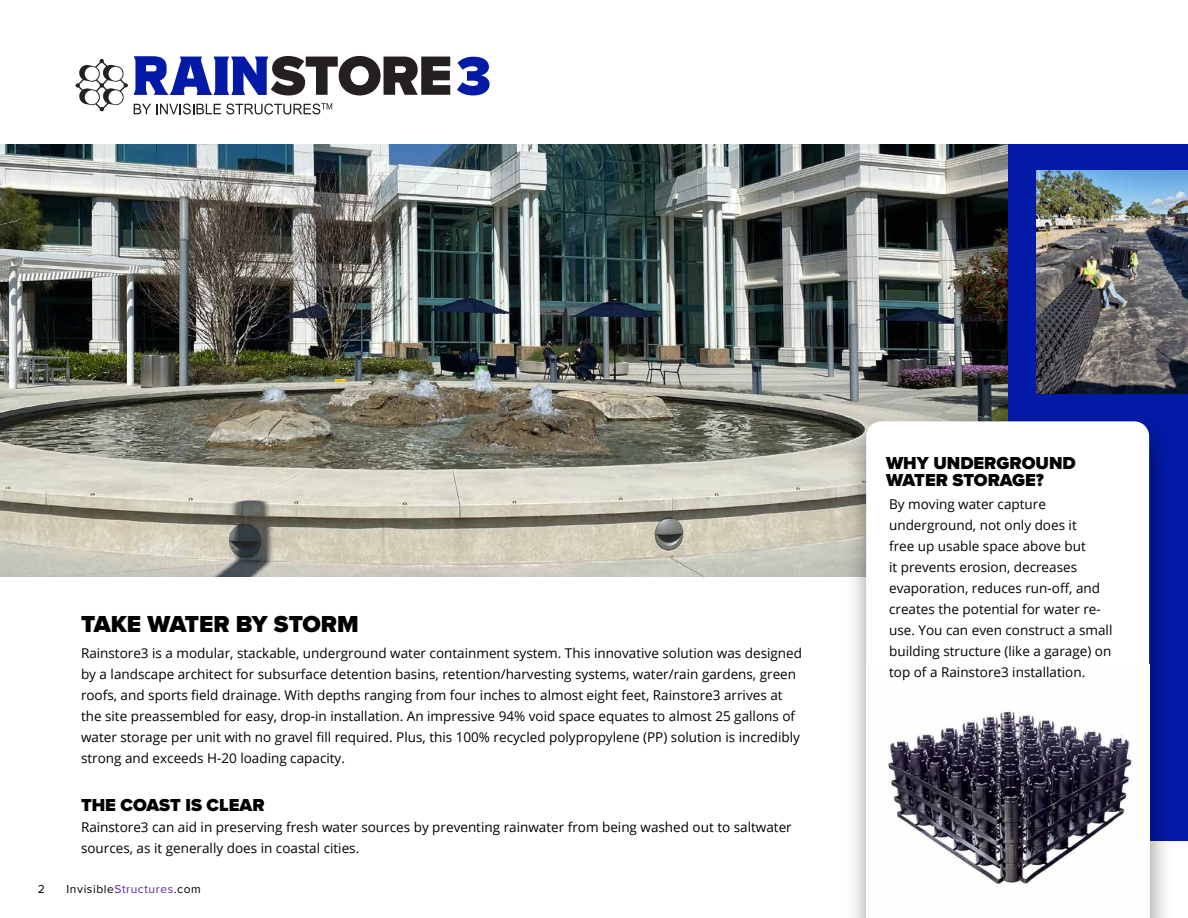
<style>
.page{position:relative;width:1188px;height:918px;background:#fff}
.page>*{position:absolute;margin:0;border:0;box-sizing:border-box;transform-origin:0 0}
.t1{font:900 24px "Proxima Nova";color:#000}
.t2{font:900 18px/16.5px "Proxima Nova";color:#000}
.t3{font:13.5px/21px "Open Sans";color:#000}
.t4{font:12px "Proxima Nova";letter-spacing:.05em;color:#000}
.s1{color:#5c2f92}
</style>
<div class="page">
<img style="left:0;top:144px;width:1009px;height:433px">
<div style="left:1009px;top:144px;width:179px;height:696px;background:#031aa6"></div>
<div style="left:845px;top:414px;width:328px;height:504px;background:#000;opacity:.45"></div>
<svg style="left:866px;top:421px;width:283px;height:244px"></svg>
<img style="left:870px;top:665px;width:279px;height:253px">
<img style="left:1037px;top:170px;width:151px;height:224px">
<svg style="left:457px;top:57px;width:33px;height:38px"></svg>
<svg style="left:134px;top:103px;width:198px;height:12px"></svg>
<svg style="left:75px;top:59px;width:53px;height:52px"></svg>
<svg style="left:134px;top:56px;width:316px;height:39px"></svg>
<h1 class="t1" style="left:81px;top:606px;width:279px">TAKE WATER BY STORM</h1>
<p class="t3" style="left:81px;top:642px;width:723px">Rainstore3 is a modular, stackable, underground water containment system. This innovative solution was designed by a landscape architect for subsurface detention basins, retention/harvesting systems, water/rain gardens, green roofs, and sports field drainage. With depths ranging from four inches to almost eight feet, Rainstore3 arrives at the site preassembled for easy, drop-in installation. An impressive 94% void space equates to almost 25 gallons of water storage per unit with no gravel fill required. Plus, this 100% recycled polypropylene (PP) solution is incredibly strong and exceeds H-20 loading capacity.</p>
<h2 class="t2" style="left:81px;top:797px;width:185px">THE COAST IS CLEAR</h2>
<p class="t3" style="left:81px;top:817px;width:712px">Rainstore3 can aid in preserving fresh water sources by preventing rainwater from being washed out to saltwater sources, as it generally does in coastal cities.</p>
<p class="t4" style="left:38px;top:880px;width:9px">2</p>
<p class="t4" style="left:67px;top:880px;width:136px">Invisible<span class="s1">Structures</span>.com</p>
<h2 class="t2" style="left:886px;top:455px;width:191px">WHY UNDERGROUND<br>WATER STORAGE?</h2>
<p class="t3" style="left:889px;top:494px;width:225px">By moving water capture underground, not only does it<br>free up usable space above but<br>it prevents erosion, decreases evaporation, reduces run-off, and creates the potential for water re&shy;use. You can even construct a small building structure (like a garage) on top of a Rainstore3 installation.</p>
</div>
